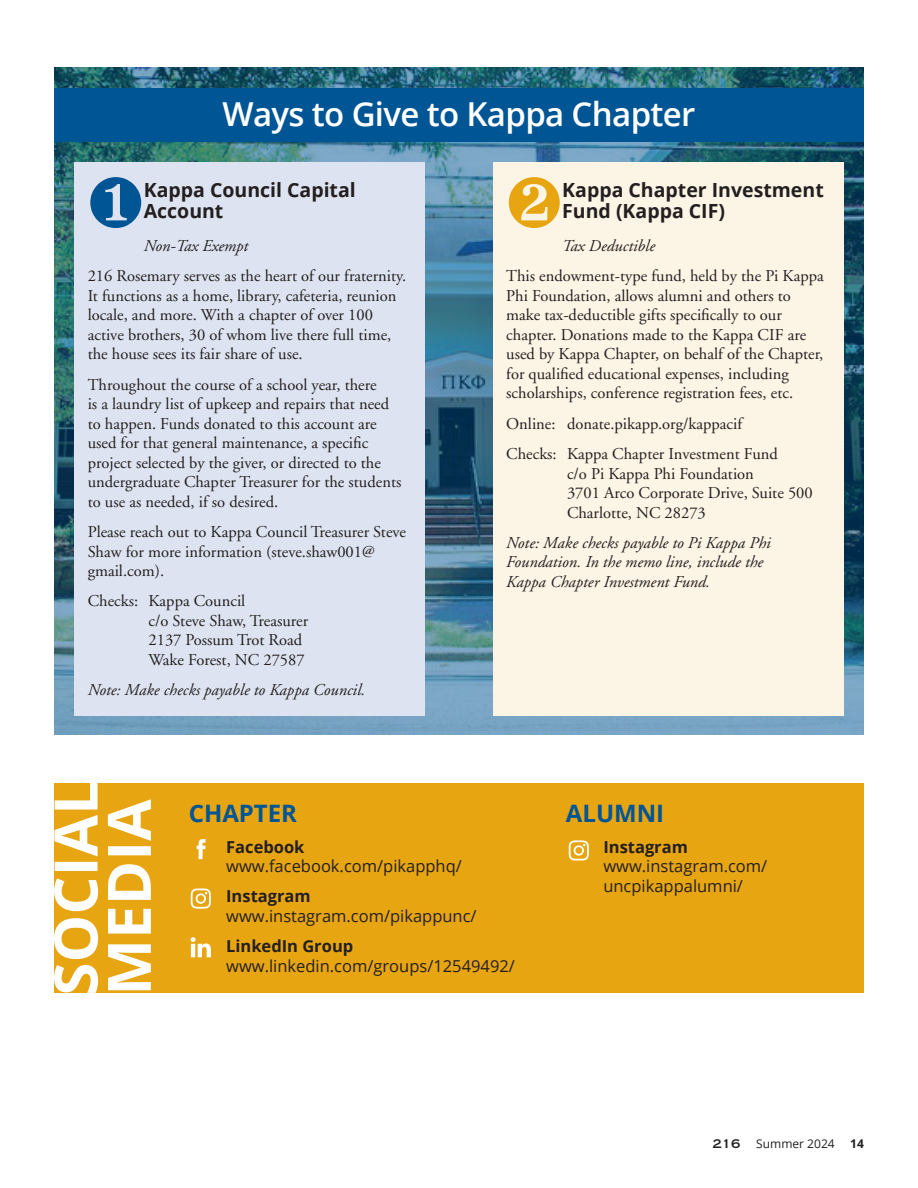
<style>
.page{position:relative;width:918px;height:1188px;background:#fff}
.page>*{position:absolute;margin:0;border:0;box-sizing:border-box;transform-origin:0 0}
.t1{font:600 33px "Open Sans";letter-spacing:-.02em;color:#fff}
.t2{font:700 24px "Open Sans";color:#005595}
.t3{font:700 19.5px/21px "Open Sans";color:#231f20}
.t4{font:16.5px/19.5px "Adobe Garamond";color:#231f20}
.t5{font:italic 16.5px/19.5px "Adobe Garamond";color:#231f20}
.t6{font:16.5px/19.5px "Open Sans";color:#231f20}
.t7{font:700 16.5px "Open Sans";color:#231f20}
.t8{font:12px "Open Sans";color:#231f20}
.t9{font:12px "Copperplate Thirty One AB";color:#231f20}
.t10{font:700 12px "Open Sans";color:#231f20}
</style>
<div class="page">
<img style="left:54px;top:68px;width:810px;height:667px">
<div style="left:54px;top:88px;width:810px;height:54px;background:#005595"></div>
<div style="left:74px;top:162px;width:351px;height:554px;background:#dde3f0"></div>
<div style="left:493px;top:162px;width:351px;height:554px;background:#fcf4e4"></div>
<div style="left:54px;top:784px;width:810px;height:209px;background:#e7a512"></div>
<svg style="left:108px;top:799px;width:43px;height:191px"></svg>
<svg style="left:54px;top:783px;width:44px;height:210px"></svg>
<svg style="left:197px;top:839px;width:9px;height:20px"></svg>
<svg style="left:191px;top:889px;width:20px;height:20px"></svg>
<svg style="left:191px;top:937px;width:20px;height:20px"></svg>
<svg style="left:569px;top:840px;width:20px;height:21px"></svg>
<h1 class="t1" style="left:223px;top:91px;width:474px">Ways to Give to Kappa Chapter</h1>
<p class="t3" style="left:144px;top:179px;width:214px">Kappa Council Capital<br>Account</p>
<p class="t5" style="left:144px;top:237px;width:106px">Non-Tax Exempt</p>
<p class="t4" style="left:88px;top:267px;width:320px">216 Rosemary serves as the heart of our fraternity.<br>It functions as a home, library, cafeteria, reunion locale, and more. With a chapter of over 100 active brothers, 30 of whom live there full time, the house sees its fair share of use.</p>
<p class="t4" style="left:88px;top:375px;width:315px">Throughout the course of a school year, there<br>is a laundry list of upkeep and repairs that need to happen. Funds donated to this account are used for that general maintenance, a specific project selected by the giver, or directed to the undergraduate Chapter Treasurer for the students to use as needed, if so desired.</p>
<p class="t4" style="left:88px;top:523px;width:320px">Please reach out to Kappa Council Treasurer Steve<br>Shaw for more information (steve.shaw001@ gmail.com).</p>
<p class="t4" style="left:149px;top:592px;width:161px;text-indent:-61px">Checks: Kappa Council<br>c/o Steve Shaw, Treasurer<br>2137 Possum Trot Road<br>Wake Forest, NC 27587</p>
<p class="t5" style="left:88px;top:681px;width:279px">Note: Make checks payable to Kappa Council.</p>
<p class="t3" style="left:562px;top:179px;width:263px">Kappa Chapter Investment<br>Fund (Kappa CIF)</p>
<p class="t5" style="left:562px;top:237px;width:94px">Tax Deductible</p>
<p class="t4" style="left:506px;top:267px;width:319px">This endowment-type fund, held by the Pi Kappa Phi Foundation, allows alumni and others to make tax-deductible gifts specifically to our chapter. Donations made to the Kappa CIF are used by Kappa Chapter, on behalf of the Chapter, for qualified educational expenses, including scholarships, conference registration fees, etc.</p>
<p class="t4" style="left:506px;top:409px;width:273px;line-height:30.3px">Online: donate.pikapp.org/kappacif<br>Checks: Kappa Chapter Investment Fund</p>
<p class="t4" style="left:567px;top:464px;width:247px">c/o Pi Kappa Phi Foundation<br>3701 Arco Corporate Drive, Suite 500<br>Charlotte, NC 28273</p>
<p class="t5" style="left:506px;top:533px;width:266px">Note: Make checks payable to Pi Kappa Phi<br>Foundation. In the memo line, include the<br>Kappa Chapter Investment Fund.</p>
<h2 class="t2" style="left:189px;top:797px;width:110px">CHAPTER</h2>
<p class="t7" style="left:226px;top:835px;width:80px">Facebook</p>
<p class="t6" style="left:226px;top:856px;width:237px">www.facebook.com/pikapphq/</p>
<p class="t7" style="left:226px;top:885px;width:86px">Instagram</p>
<p class="t6" style="left:226px;top:906px;width:252px">www.instagram.com/pikappunc/</p>
<p class="t7" style="left:226px;top:935px;width:129px">LinkedIn Group</p>
<p class="t6" style="left:226px;top:956px;width:290px">www.linkedin.com/groups/12549492/</p>
<h2 class="t2" style="left:566px;top:797px;width:100px">ALUMNI</h2>
<p class="t7" style="left:603px;top:835px;width:86px">Instagram</p>
<p class="t6" style="left:603px;top:856px;width:165px">www.instagram.com/ uncpikappalumni/</p>
<p class="t9" style="left:713px;top:1137px;width:30px">216</p>
<p class="t8" style="left:756px;top:1136px;width:80px">Summer 2024</p>
<p class="t10" style="left:850px;top:1136px;width:15px">14</p>
</div>
